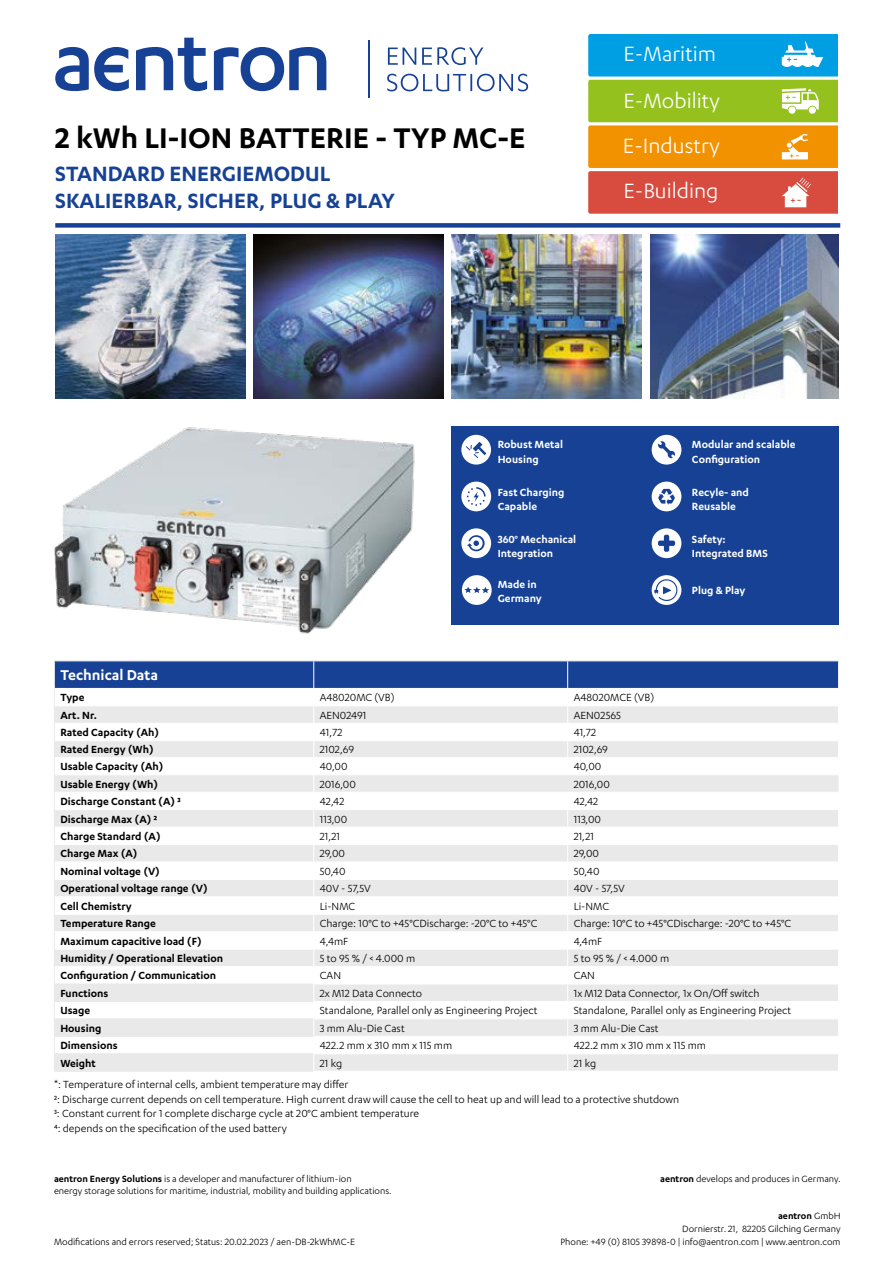
<style>
.page{position:relative;width:893px;height:1263px;background:#fff}
.page>*{position:absolute;margin:0;border:0;box-sizing:border-box;transform-origin:0 0}
.t1{font:600 33px "Karbon";color:#000}
.t2{font:600 24px/27px "Karbon";color:#164194}
.t3{font:24px/45.8px "Karbon";color:#fff}
.t4{font:600 16.5px "Karbon";color:#fff}
.t5{font:12px/14.4px "Karbon";color:#000}
.t6{font:600 12px "Karbon";color:#000}
.t7{font:600 12px/14.4px "Karbon";color:#fff}
.t8{font:10.5px/12.6px "Karbon";color:#000;text-align:right}
.s1{font-weight:600}
</style>
<div class="page">
<svg style="left:387px;top:73px;width:141px;height:19px"></svg>
<svg style="left:388px;top:47px;width:95px;height:18px"></svg>
<svg style="left:55px;top:38px;width:271px;height:53px"></svg>
<hr style="left:368px;top:40px;width:1px;height:58px;background:#164194">
<div style="left:55px;top:223px;width:785px;height:5px;background:#164194"></div>
<img style="left:55px;top:235px;width:190px;height:164px">
<img style="left:253px;top:235px;width:190px;height:164px">
<img style="left:451px;top:235px;width:190px;height:164px">
<img style="left:651px;top:235px;width:188px;height:164px">
<img style="left:54px;top:427px;width:361px;height:207px">
<div style="left:452px;top:426px;width:387px;height:198px;background:#164194"></div>
<svg style="left:461px;top:528px;width:30px;height:30px"></svg>
<svg style="left:461px;top:482px;width:30px;height:29px"></svg>
<svg style="left:461px;top:435px;width:30px;height:30px"></svg>
<svg style="left:652px;top:435px;width:29px;height:30px"></svg>
<svg style="left:652px;top:482px;width:29px;height:29px"></svg>
<svg style="left:652px;top:528px;width:29px;height:30px"></svg>
<svg style="left:652px;top:575px;width:29px;height:30px"></svg>
<svg style="left:462px;top:575px;width:30px;height:30px"></svg>
<hr style="left:54px;top:660px;width:260px;height:1px;background:#e9e9e9">
<hr style="left:314px;top:660px;width:254px;height:1px;background:#e9e9e9">
<hr style="left:568px;top:660px;width:271px;height:1px;background:#e9e9e9">
<hr style="left:54px;top:1071px;width:259px;height:1px;background:#e9e9e9">
<svg style="left:54px;top:661px;width:785px;height:410px"></svg>
<svg style="left:588px;top:34px;width:250px;height:180px;background:#a29960"></svg>
<h1 class="t1" style="left:55px;top:119px;width:472px">2 kWh LI-ION BATTERIE - TYP MC-E</h1>
<h2 class="t2" style="left:55px;top:159px;width:341px">STANDARD ENERGIEMODUL<br>SKALIERBAR, SICHER, PLUG &amp; PLAY</h2>
<h2 class="t3" style="left:623px;top:30px;width:98px">E-Maritim<br>E-Mobility<br>E-Industry<br>E-Building</h2>
<p class="t7" style="left:498px;top:437px;width:67px">Robust Metal<br>Housing</p>
<p class="t7" style="left:498px;top:484px;width:68px">Fast Charging<br>Capable</p>
<p class="t7" style="left:498px;top:532px;width:80px">360° Mechanical<br>Integration</p>
<p class="t7" style="left:498px;top:576px;width:46px">Made in<br>Germany</p>
<p class="t7" style="left:692px;top:437px;width:105px">Modular and scalable<br>Configuration</p>
<p class="t7" style="left:692px;top:484px;width:59px">Recyle- and<br>Reusable</p>
<p class="t7" style="left:692px;top:532px;width:77px">Safety:<br>Integrated BMS</p>
<p class="t7" style="left:692px;top:583px;width:55px">Plug &amp; Play</p>
<h3 class="t4" style="left:60px;top:666px;width:99px">Technical Data</h3>
<p class="t6" style="left:60px;top:691px;width:26px">Type</p>
<p class="t5" style="left:320px;top:690px;width:76px">A48020MC (VB)</p>
<p class="t5" style="left:574px;top:690px;width:82px">A48020MCE (VB)</p>
<p class="t6" style="left:60px;top:708px;width:38px">Art. Nr.</p>
<p class="t5" style="left:320px;top:707px;width:48px">AEN02491</p>
<p class="t5" style="left:574px;top:707px;width:49px">AEN02565</p>
<p class="t6" style="left:60px;top:726px;width:100px">Rated Capacity (Ah)</p>
<p class="t5" style="left:320px;top:725px;width:24px">41,72</p>
<p class="t5" style="left:574px;top:725px;width:24px">41,72</p>
<p class="t6" style="left:60px;top:743px;width:95px">Rated Energy (Wh)</p>
<p class="t5" style="left:320px;top:742px;width:36px">2102,69</p>
<p class="t5" style="left:574px;top:742px;width:36px">2102,69</p>
<p class="t6" style="left:60px;top:760px;width:105px">Usable Capacity (Ah)</p>
<p class="t5" style="left:320px;top:759px;width:29px">40,00</p>
<p class="t5" style="left:574px;top:759px;width:29px">40,00</p>
<p class="t6" style="left:60px;top:777px;width:99px">Usable Energy (Wh)</p>
<p class="t5" style="left:320px;top:776px;width:38px">2016,00</p>
<p class="t5" style="left:574px;top:776px;width:38px">2016,00</p>
<p class="t6" style="left:60px;top:795px;width:122px">Discharge Constant (A) ³</p>
<p class="t5" style="left:320px;top:794px;width:26px">42,42</p>
<p class="t5" style="left:574px;top:794px;width:26px">42,42</p>
<p class="t6" style="left:60px;top:812px;width:98px">Discharge Max (A) ²</p>
<p class="t5" style="left:320px;top:811px;width:29px">113,00</p>
<p class="t5" style="left:574px;top:811px;width:29px">113,00</p>
<p class="t6" style="left:60px;top:829px;width:102px">Charge Standard (A)</p>
<p class="t5" style="left:320px;top:829px;width:22px">21,21</p>
<p class="t5" style="left:574px;top:829px;width:22px">21,21</p>
<p class="t6" style="left:60px;top:847px;width:79px">Charge Max (A)</p>
<p class="t5" style="left:320px;top:846px;width:27px">29,00</p>
<p class="t5" style="left:574px;top:846px;width:27px">29,00</p>
<p class="t6" style="left:60px;top:864px;width:101px">Nominal voltage (V)</p>
<p class="t5" style="left:320px;top:864px;width:27px">50,40</p>
<p class="t5" style="left:574px;top:864px;width:27px">50,40</p>
<p class="t6" style="left:60px;top:882px;width:149px">Operational voltage range (V)</p>
<p class="t5" style="left:320px;top:881px;width:53px">40V - 57,5V</p>
<p class="t5" style="left:574px;top:881px;width:53px">40V - 57,5V</p>
<p class="t6" style="left:60px;top:899px;width:73px">Cell Chemistry</p>
<p class="t5" style="left:320px;top:898px;width:37px">Li-NMC</p>
<p class="t5" style="left:574px;top:898px;width:37px">Li-NMC</p>
<p class="t6" style="left:60px;top:917px;width:97px">Temperature Range</p>
<p class="t5" style="left:320px;top:916px;width:219px">Charge: 10°C to +45°CDischarge: -20°C to +45°C</p>
<p class="t5" style="left:574px;top:916px;width:219px">Charge: 10°C to +45°CDischarge: -20°C to +45°C</p>
<p class="t6" style="left:60px;top:934px;width:143px">Maximum capacitive load (F)</p>
<p class="t5" style="left:320px;top:933px;width:30px">4,4mF</p>
<p class="t5" style="left:574px;top:933px;width:30px">4,4mF</p>
<p class="t6" style="left:60px;top:951px;width:164px">Humidity / Operational Elevation</p>
<p class="t5" style="left:320px;top:951px;width:97px">5 to 95 % / &lt; 4.000 m</p>
<p class="t5" style="left:574px;top:951px;width:97px">5 to 95 % / &lt; 4.000 m</p>
<p class="t6" style="left:60px;top:969px;width:157px">Configuration / Communication</p>
<p class="t5" style="left:320px;top:968px;width:23px">CAN</p>
<p class="t5" style="left:574px;top:968px;width:23px">CAN</p>
<p class="t6" style="left:60px;top:986px;width:49px">Functions</p>
<p class="t5" style="left:320px;top:986px;width:104px">2x M12 Data Connecto</p>
<p class="t5" style="left:574px;top:986px;width:187px">1x M12 Data Connector, 1x On/Off switch</p>
<p class="t6" style="left:60px;top:1004px;width:31px">Usage</p>
<p class="t5" style="left:320px;top:1003px;width:219px">Standalone, Parallel only as Engineering Project</p>
<p class="t5" style="left:574px;top:1003px;width:219px">Standalone, Parallel only as Engineering Project</p>
<p class="t6" style="left:60px;top:1021px;width:42px">Housing</p>
<p class="t5" style="left:320px;top:1020px;width:87px">3 mm Alu-Die Cast</p>
<p class="t5" style="left:574px;top:1020px;width:87px">3 mm Alu-Die Cast</p>
<p class="t6" style="left:60px;top:1039px;width:59px">Dimensions</p>
<p class="t5" style="left:320px;top:1038px;width:134px">422.2 mm x 310 mm x 115 mm</p>
<p class="t5" style="left:574px;top:1038px;width:134px">422.2 mm x 310 mm x 115 mm</p>
<p class="t6" style="left:60px;top:1056px;width:37px">Weight</p>
<p class="t5" style="left:320px;top:1055px;width:24px">21 kg</p>
<p class="t5" style="left:574px;top:1055px;width:24px">21 kg</p>
<p class="t5" style="left:54px;top:1077px;width:627px">*: Temperature of internal cells, ambient temperature may differ<br>²: Discharge current depends on cell temperature. High current draw will cause the cell to heat up and will lead to a protective shutdown ³: Constant current for 1 complete discharge cycle at 20°C ambient temperature<br>⁴: depends on the specification of the used battery</p>
<p class="t8" style="left:54px;top:1172px;width:339px;text-align:left"><span class="s1">aentron Energy Solutions</span> is a developer and manufacturer of lithium-ion<br>energy storage solutions for maritime, industrial, mobility and building applications.</p>
<p class="t8" style="left:54px;top:1235px;width:303px">Modifications and errors reserved; Status: 20.02.2023 / aen-DB-2kWhMC-E</p>
<p class="t8" style="left:660px;top:1172px;width:182px"><span class="s1">aentron</span> develops and produces in Germany.</p>
<p class="t8" style="left:560px;top:1209px;width:282px"><span class="s1">aentron</span> GmbH<br>Dornierstr. 21, 82205 Gilching Germany<br>Phone: +49 (0) 8105 39898-0 | info@aentron.com | www.aentron.com</p>
</div>
